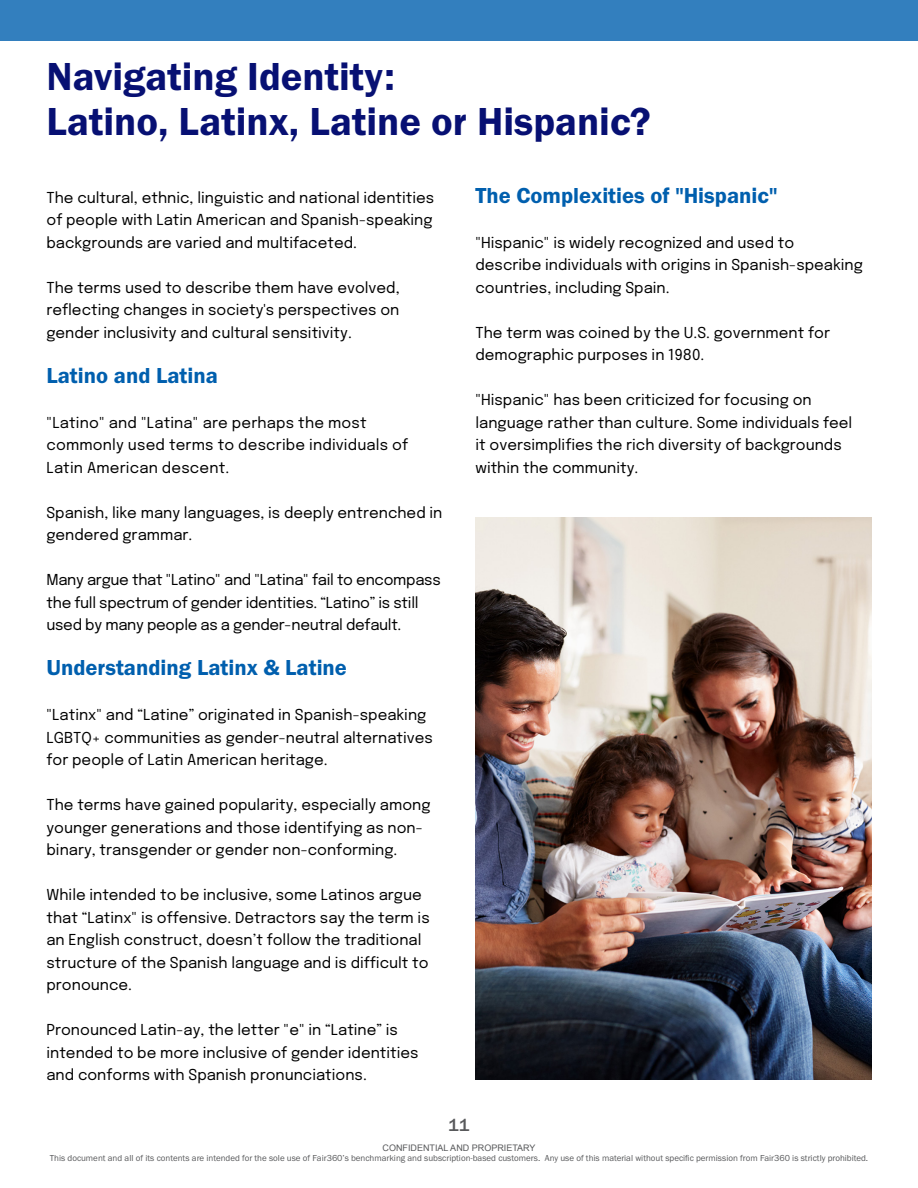
<style>
.page{position:relative;width:918px;height:1188px;background:#fff}
.page>*{position:absolute;margin:0;border:0;box-sizing:border-box;transform-origin:0 0}
.LrgTimelineDescrip{font:40.5px "Franklin Gothic URW Dem";color:#071073}
.Body{font:22.5px "Franklin Gothic URW Dem";color:#005fae}
.t1{font:500 18px "Franklin Gothic URW";color:#58595b}
.Body-2{font:15px/22.5px "Epilogue";color:#000}
.Body-3{font:15px/22.5px "Epilogue";letter-spacing:-.02em;color:#000}
.t2{font:9px/10.5px "Franklin Gothic URW Boo";color:#58595b;text-align:center}
.s1{font-family:"Arial"}
</style>
<div class="page">
<div style="left:0;top:0;width:918px;height:40px;background:#337fbe"></div>
<img style="left:476px;top:518px;width:396px;height:562px">
<p class="LrgTimelineDescrip" style="left:47px;top:52px;width:350px">Navigating Identity:</p>
<p class="LrgTimelineDescrip" style="left:47px;top:97px;width:606px">Latino, Latinx, Latine or Hispanic?</p>
<p class="Body-2" style="left:47px;top:185px;width:389px;text-align:justify">The cultural, ethnic, linguistic and national identities of people with Latin American and Spanish-speaking backgrounds are varied and multifaceted.</p>
<p class="Body-2" style="left:47px;top:275px;width:355px;text-align:justify">The terms used to describe them have evolved, reflecting changes in society's perspectives on gender inclusivity and cultural sensitivity.</p>
<p class="Body" style="left:47px;top:361px;width:173px">Latino and Latina</p>
<p class="Body-2" style="left:47px;top:410px;width:363px">"Latino" and "Latina" are perhaps the most commonly used terms to describe individuals of<br>Latin American descent.</p>
<p class="Body-2" style="left:47px;top:500px;width:397px">Spanish, like many languages, is deeply entrenched in gendered grammar.</p>
<p class="Body-3" style="left:47px;top:568px;width:396px">Many argue that "Latino" and "Latina" fail to encompass the full spectrum of gender identities. “Latino” is still used by many people as a gender-neutral default.</p>
<p class="Body" style="left:47px;top:654px;width:302px">Understanding Latinx &amp; Latine</p>
<p class="Body-2" style="left:47px;top:703px;width:388px">"Latinx" and “Latine” originated in Spanish-speaking<br>LGBTQ+ communities as gender-neutral alternatives for people of Latin American heritage.</p>
<p class="Body-2" style="left:47px;top:793px;width:386px">The terms have gained popularity, especially among younger generations and those identifying as non&shy;binary, transgender or gender non-conforming.</p>
<p class="Body-2" style="left:47px;top:883px;width:385px">While intended to be inclusive, some Latinos argue that “Latinx" is offensive. Detractors say the term is an English construct, doesn’t follow the traditional structure of the Spanish language and is difficult to pronounce.</p>
<p class="Body-2" style="left:47px;top:1018px;width:374px">Pronounced Latin-ay, the letter "e" in “Latine” is intended to be more inclusive of gender identities and conforms with Spanish pronunciations.</p>
<p class="Body" style="left:476px;top:181px;width:303px">The Complexities of "Hispanic"</p>
<p class="Body-2" style="left:476px;top:230px;width:389px">"Hispanic" is widely recognized and used to describe individuals with origins in Spanish-speaking countries, including Spain.</p>
<p class="Body-2" style="left:476px;top:320px;width:356px">The term was coined by the U.S. government for demographic purposes in 1980.</p>
<p class="Body-2" style="left:476px;top:388px;width:378px">"Hispanic" has been criticized for focusing on language rather than culture. Some individuals feel it oversimplifies the rich diversity of backgrounds within the community.</p>
<p class="t1" style="left:448px;top:1114px;width:23px">11</p>
<p class="t2" style="left:50px;top:1142px;width:820px"><span class="s1">CONFIDENTIAL AND PROPRIETARY<br></span>This document and all of its contents are intended for the sole use of Fair360’s benchmarking and subscription-based customers. Any use of this material without specific permission from Fair360 is strictly prohibited.</p>
</div>
